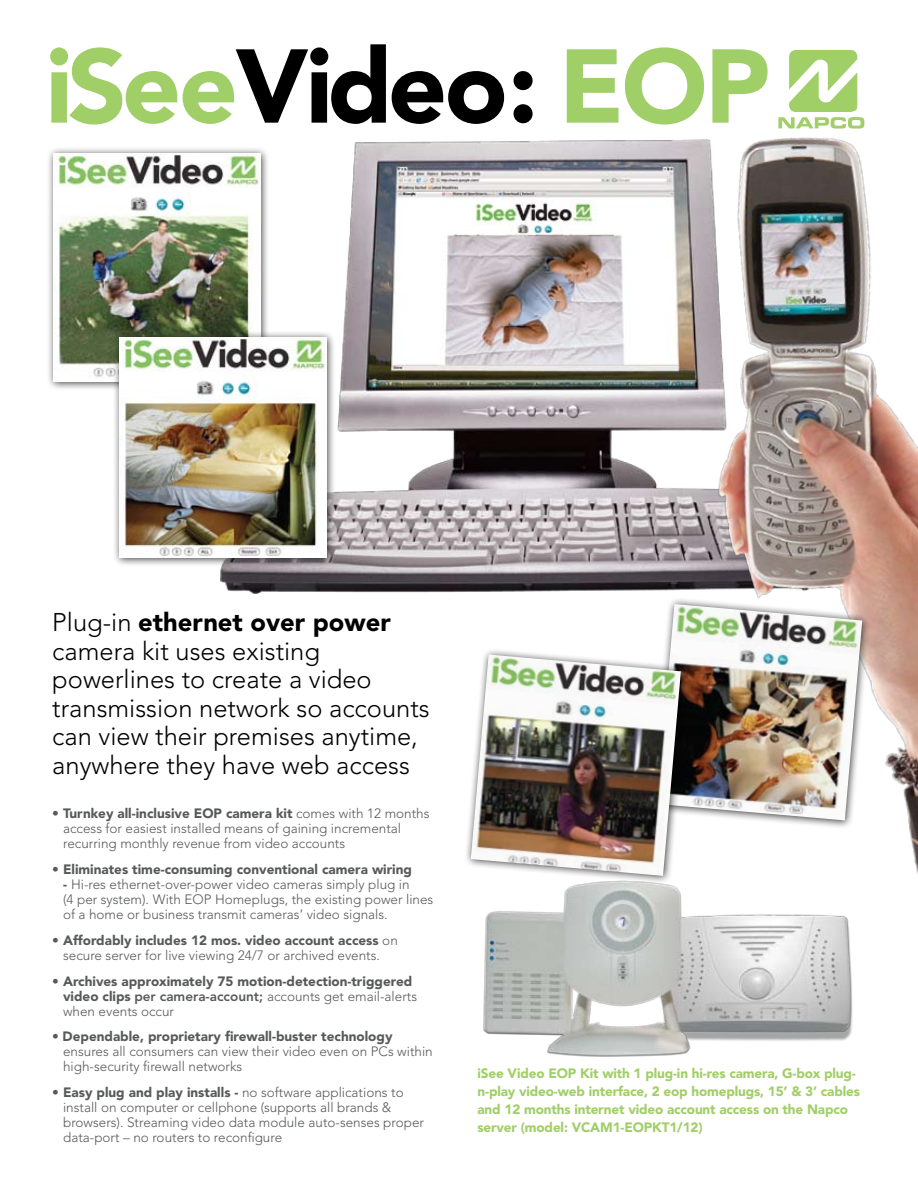
<style>
.page{position:relative;width:918px;height:1188px;background:#fff}
.page>*{position:absolute;margin:0;border:0;box-sizing:border-box;transform-origin:0 0}
.t1{font:900 103.65px "Avenir";letter-spacing:-.025em;color:#a0ce67}
.t2{font:300 25.5px/28.5px "Avenir";color:#000}
.t3{font:300 13.5px/15px "Avenir";color:#58595b}
.t4{font:900 13.5px/18px "Avenir";letter-spacing:-.01em;color:#a0ce67}
.t5{font:900 13.5px/15px "Avenir";color:#58595b}
.s1{color:#000}
.s2{font-weight:900}
.s3{font-weight:800}
.s4{font-weight:300}
</style>
<div class="page">
<img style="left:220px;top:140px;width:450px;height:454px">
<img style="left:670px;top:119px;width:248px;height:755px">
<img style="left:483px;top:864px;width:376px;height:193px">
<div style="left:46px;top:147px;width:236px;height:264px;background:#000;opacity:.75"></div>
<img style="left:53px;top:154px;width:207px;height:227px">
<div style="left:650px;top:597px;width:234px;height:245px;background:#000;opacity:.75"></div>
<img style="left:657px;top:604px;width:205px;height:216px">
<svg style="left:778px;top:50px;width:86px;height:79px"></svg>
<div style="left:113px;top:331px;width:236px;height:249px;background:#000;opacity:.75"></div>
<img style="left:120px;top:338px;width:207px;height:220px">
<div style="left:464px;top:647px;width:238px;height:251px;background:#000;opacity:.75"></div>
<img style="left:471px;top:655px;width:210px;height:221px">
<h1 class="t1" style="left:46px;top:24px;width:726px">iSee<span class="s1">Video:</span> EOP</h1>
<h2 class="t2" style="left:52px;top:608px;width:379px">Plug-in <span class="s2">ethernet over power </span>camera kit uses existing powerlines to create a video transmission network so accounts can view their premises anytime, anywhere they have web access</h2>
<p class="t3" style="left:63px;top:806px;width:368px;text-indent:-11px"><span class="s2">• Turnkey all-inclusive EOP camera kit</span> comes with 12 months access for easiest installed means of gaining incremental recurring monthly revenue from video accounts</p>
<p class="t5" style="left:52px;top:862px;width:361px">• Eliminates time-consuming conventional camera wiring</p>
<p class="t3" style="left:63px;top:877px;width:372px"><span class="s2">-</span> Hi-res ethernet-over-power video cameras simply plug in<br>(4 per system). With EOP Homeplugs, the existing power lines of a home or business transmit cameras’ video signals.</p>
<p class="t3" style="left:52px;top:933px;width:347px;text-align:center"><span class="s2">• Affordably includes 12 mos. video account access</span> on secure server for live viewing 24/7 or archived events.</p>
<p class="t5" style="left:63px;top:973px;width:356px;text-indent:-11px">• Archives approximately 75 motion-detection-triggered video clips <span class="s3">per camera-account;</span> <span class="s4">accounts get email-alerts when events occur</span></p>
<p class="t3" style="left:63px;top:1029px;width:371px;text-indent:-11px">• <span class="s2">Dependable, proprietary firewall-buster technology </span>ensures all consumers can view their video even on PCs within high-security firewall networks</p>
<p class="t3" style="left:63px;top:1085px;width:362px;text-indent:-11px"><span class="s2">• Easy plug and play installs -</span> no software applications to install on computer or cellphone (supports all brands &amp; browsers). Streaming video data module auto-senses proper data-port – no routers to reconfigure</p>
<p class="t4" style="left:478px;top:1065px;width:384px">iSee Video EOP Kit with 1 plug-in hi-res camera, G-box plug&shy;n-play video-web interface, 2 eop homeplugs, 15’ &amp; 3’ cables and 12 months internet video account access on the Napco server (model: VCAM1-EOPKT1/12)</p>
</div>
